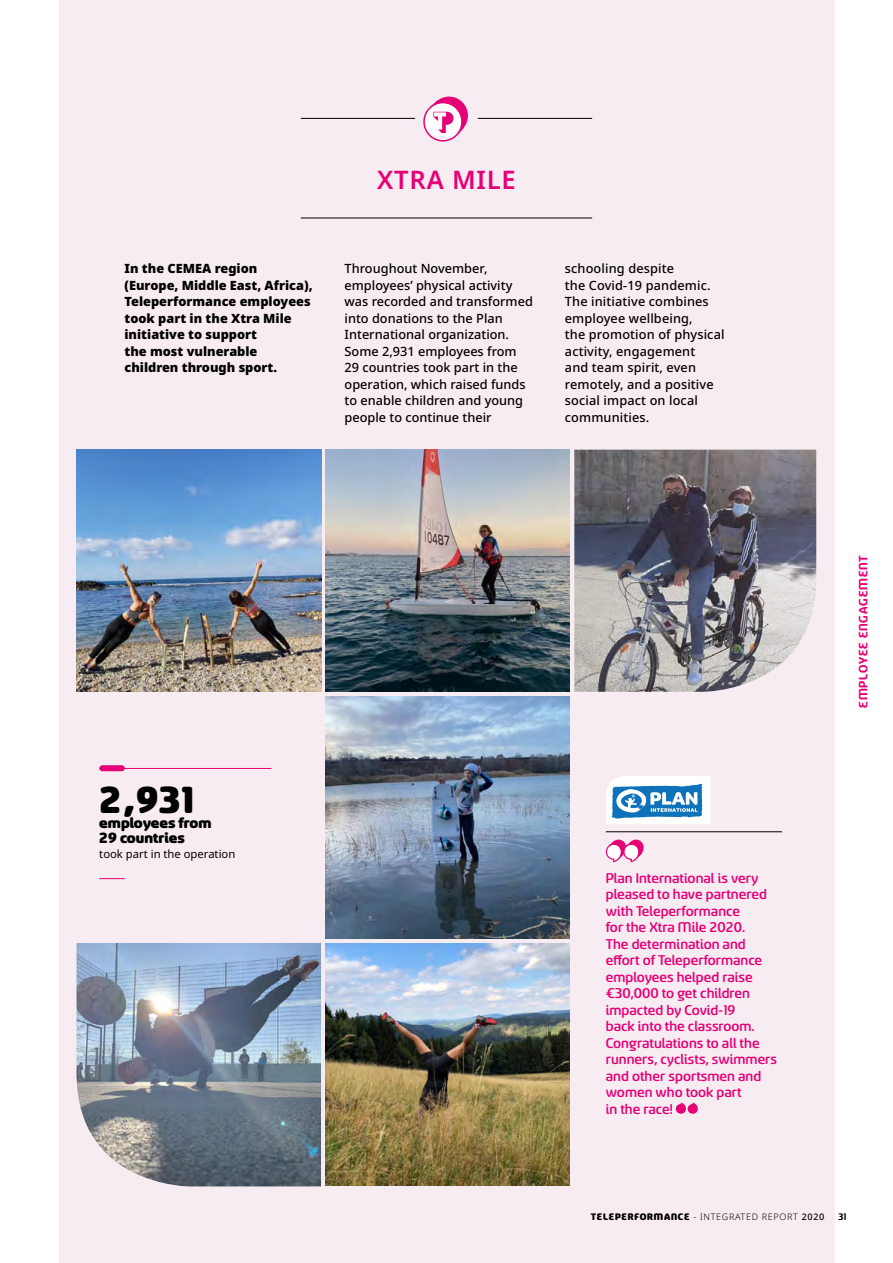
<style>
.page{position:relative;width:893px;height:1263px;background:#fff}
.page>*{position:absolute;margin:0;border:0;box-sizing:border-box;transform-origin:0 0}
._1_CHIFFRE{font:900 42px "Sancoale Softened";color:#000}
.t1{font:600 25.5px "Noto Sans";letter-spacing:.03em;color:#e60076}
._1_CHIFFRE-2{font:900 16.5px/15px "Sancoale Softened";color:#000}
.t2{font:500 15.75px/16.5px "Sancoale Softened";color:#e60076}
._00_REPERAGE_VERTICA{font:700 13.5px "Sancoale Softened";letter-spacing:.055em;color:#e60076}
.TEXTE_FICHE{font:500 12.75px/16.5px "Noto Sans";color:#000}
.TEXTE_FICHE-2{font:900 12.75px/16.5px "Noto Sans";color:#000}
._1_CHIFFRE-3{font:11.25px "Noto Sans";color:#000}
.t3{font:700 10.5px "Sancoale Softened";color:#000}
.t4{font:300 9px "Noto Sans";letter-spacing:.075em;color:#000}
.s1{font-family:"Sancoale Softened";font-weight:900;font-size:10.5px}
.s2{font-weight:500}
</style>
<div class="page">
<div style="left:59px;top:0;width:775px;height:1263px;background:#f8ecf3"></div>
<hr style="left:301px;top:218px;width:291px;height:1px;background:#000">
<hr style="left:301px;top:118px;width:114px;height:1px;background:#000">
<hr style="left:478px;top:118px;width:114px;height:1px;background:#000">
<div style="left:430px;top:97px;width:38px;height:38px;background:#e60076;border-radius:50%"></div>
<svg style="left:424px;top:103px;width:38px;height:38px"></svg>
<svg style="left:402px;top:100px;width:90px;height:35px"></svg>
<div style="left:423px;top:102px;width:40px;height:40px;border:2px solid #e60076;border-radius:50%"></div>
<svg style="left:676px;top:1102px;width:22px;height:12px"></svg>
<img style="left:326px;top:450px;width:244px;height:242px">
<img style="left:326px;top:696px;width:244px;height:242px">
<img style="left:326px;top:944px;width:244px;height:242px">
<img style="left:77px;top:450px;width:244px;height:242px">
<img style="left:574px;top:450px;width:242px;height:242px">
<img style="left:77px;top:943px;width:244px;height:243px">
<hr style="left:606px;top:831px;width:176px;height:1px;background:#000">
<svg style="left:606px;top:776px;width:105px;height:48px;background:#a0c7e3"></svg>
<svg style="left:605px;top:840px;width:39px;height:23px"></svg>
<hr style="left:99px;top:768px;width:173px;height:1px;background:#e60076">
<div style="left:102px;top:765px;width:20px;height:6px;background:#e60076"></div>
<svg style="left:99px;top:878px;width:26px;height:1px"></svg>
<p class="t1" style="left:377px;top:162px;width:140px">XTRA MILE</p>
<p class="TEXTE_FICHE-2" style="left:124px;top:260px;width:190px">In the CEMEA region (Europe, Middle East, Africa),<br>Teleperformance employees took part in the Xtra Mile initiative to support<br>the most vulnerable children through sport.</p>
<p class="TEXTE_FICHE" style="left:345px;top:261px;width:190px">Throughout November, employees’ physical activity was recorded and transformed into donations to the Plan<br>International organization.<br>Some 2,931 employees from<br>29 countries took part in the operation, which raised funds to enable children and young people to continue their</p>
<p class="TEXTE_FICHE" style="left:565px;top:261px;width:161px">schooling despite<br>the Covid-19 pandemic.<br>The initiative combines employee wellbeing,<br>the promotion of physical activity, engagement<br>and team spirit, even remotely, and a positive social impact on local communities.</p>
<p class="_1_CHIFFRE" style="left:99px;top:780px;width:96px">2,931</p>
<p class="_1_CHIFFRE-2" style="left:99px;top:816px;width:114px">employees from<br>29 countries</p>
<p class="_1_CHIFFRE-3" style="left:99px;top:846px;width:138px">took part in the operation</p>
<p class="_00_REPERAGE_VERTICA" style="left:857px;top:708px;width:154px;rotate:-90deg">EMPLOYEE ENGAGEMENT</p>
<p class="t2" style="left:606px;top:870px;width:173px">Plan International is very pleased to have partnered with Teleperformance<br>for the Xtra Mile 2020.<br>The determination and effort of Teleperformance employees helped raise €30,000 to get children impacted by Covid-19<br>back into the classroom.<br>Congratulations to all the runners, cyclists, swimmers and other sportsmen and women who took part<br>in the race!</p>
<p class="t4" style="left:591px;top:1210px;width:235px"><span class="s1">TELEPERFORMANCE</span> - INTEGRATED REPORT <span class="s2">2020</span></p>
<p class="t3" style="left:838px;top:1211px;width:9px">31</p>
</div>
